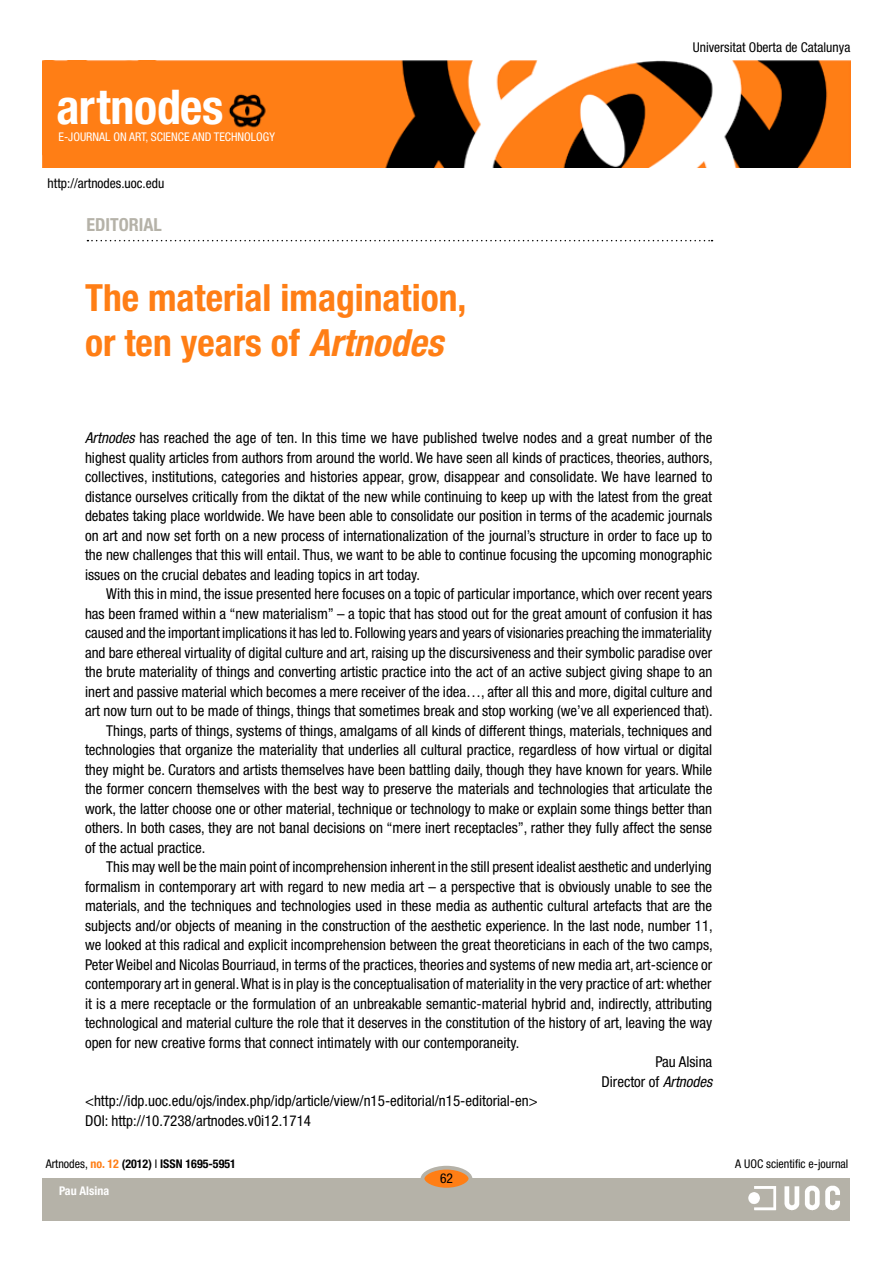
<style>
.page{position:relative;width:893px;height:1263px;background:#fff}
.page>*{position:absolute;margin:0;border:0;box-sizing:border-box;transform-origin:0 0}
.t1{font:700 condensed 48px "Helvetica Neue LT Std";letter-spacing:-.005em;color:#fff}
.t2{font:700 condensed 37.5px/45px "Helvetica Neue LT Std";color:#ff7e15}
.t3{font:700 condensed 18px "Helvetica Neue LT Std";color:#b5b2a8}
.t4{font:condensed 15px/19.5px "Helvetica Neue LT Std";color:#000;text-align:justify}
.t5{font:condensed 13.5px "Helvetica Neue LT Std";color:#000}
.t6{font:condensed 12px "Helvetica Neue LT Std";color:#fff}
.t7{font:700 condensed 12px "Helvetica Neue LT Std";color:#000}
.t8{font:condensed 12px "Helvetica Neue LT Std";color:#000}
.t9{font:700 condensed 12px "Helvetica Neue LT Std";color:#fff}
.s1{font-style:italic}
.s2{font-weight:400}
.s3{color:#ff7e15}
</style>
<div class="page">
<div style="left:43px;top:1178px;width:807px;height:42px;background:#b5b2a8"></div>
<div style="left:422px;top:1168px;width:48px;height:21px;background:#ff7e15;border-radius:50%"></div>
<div style="left:421px;top:1166px;width:51px;height:25px;border:4px solid #b5b2a8;border-radius:50%"></div>
<img style="left:43px;top:61px;width:807px;height:106px">
<svg style="left:87px;top:240px;width:625px;height:1px"></svg>
<h1 class="t1" style="left:56px;top:77px;width:169px">artnodes</h1>
<p class="t6" style="left:58px;top:129px;width:218px">E-JOURNAL ON ART, SCIENCE AND TECHNOLOGY</p>
<p class="t5" style="left:48px;top:176px;width:118px">http://artnodes.uoc.edu</p>
<p class="t3" style="left:87px;top:214px;width:77px">EDITORIAL</p>
<h2 class="t2" style="left:85px;top:275px;width:383px">The material imagination, or ten years of <span class="s1">Artnodes</span></h2>
<p class="t5" style="left:693px;top:40px;width:159px">Universitat Oberta de Catalunya</p>
<p class="t4" style="left:85px;top:428px;width:629px"><span class="s1">Artnodes</span> has reached the age of ten. In this time we have published twelve nodes and a great number of the highest quality articles from authors from around the world. We have seen all kinds of practices, theories, authors, collectives, institutions, categories and histories appear, grow, disappear and consolidate. We have learned to distance ourselves critically from the diktat of the new while continuing to keep up with the latest from the great debates taking place worldwide. We have been able to consolidate our position in terms of the academic journals on art and now set forth on a new process of internationalization of the journal’s structure in order to face up to the new challenges that this will entail. Thus, we want to be able to continue focusing the upcoming monographic issues on the crucial debates and leading topics in art today.</p>
<p class="t4" style="left:106px;top:584px;width:607px">With this in mind, the issue presented here focuses on a topic of particular importance, which over recent years</p>
<p class="t4" style="left:85px;top:604px;width:629px">has been framed within a “new materialism” – a topic that has stood out for the great amount of confusion it has</p>
<p class="t4" style="left:85px;top:623px;width:628px">caused and the important implications it has led to. Following years and years of visionaries preaching the immateriality</p>
<p class="t4" style="left:85px;top:643px;width:629px">and bare ethereal virtuality of digital culture and art, raising up the discursiveness and their symbolic paradise over</p>
<p class="t4" style="left:85px;top:662px;width:629px">the brute materiality of things and converting artistic practice into the act of an active subject giving shape to an</p>
<p class="t4" style="left:85px;top:682px;width:629px">inert and passive material which becomes a mere receiver of the idea…, after all this and more, digital culture and</p>
<p class="t4" style="left:85px;top:701px;width:629px">art now turn out to be made of things, things that sometimes break and stop working (we’ve all experienced that).</p>
<p class="t4" style="left:106px;top:721px;width:607px">Things, parts of things, systems of things, amalgams of all kinds of different things, materials, techniques and</p>
<p class="t4" style="left:85px;top:740px;width:629px">technologies that organize the materiality that underlies all cultural practice, regardless of how virtual or digital</p>
<p class="t4" style="left:85px;top:760px;width:629px">they might be. Curators and artists themselves have been battling daily, though they have known for years. While</p>
<p class="t4" style="left:85px;top:779px;width:629px">the former concern themselves with the best way to preserve the materials and technologies that articulate the</p>
<p class="t4" style="left:85px;top:799px;width:629px">work, the latter choose one or other material, technique or technology to make or explain some things better than</p>
<p class="t4" style="left:85px;top:818px;width:629px">others. In both cases, they are not banal decisions on “mere inert receptacles”, rather they fully affect the sense</p>
<p class="t4" style="left:85px;top:838px;width:122px">of the actual practice.</p>
<p class="t4" style="left:106px;top:857px;width:607px">This may well be the main point of incomprehension inherent in the still present idealist aesthetic and underlying</p>
<p class="t4" style="left:85px;top:877px;width:629px">formalism in contemporary art with regard to new media art – a perspective that is obviously unable to see the</p>
<p class="t4" style="left:85px;top:896px;width:629px">materials, and the techniques and technologies used in these media as authentic cultural artefacts that are the</p>
<p class="t4" style="left:85px;top:916px;width:629px">subjects and/or objects of meaning in the construction of the aesthetic experience. In the last node, number 11,</p>
<p class="t4" style="left:85px;top:935px;width:629px">we looked at this radical and explicit incomprehension between the great theoreticians in each of the two camps,</p>
<p class="t4" style="left:85px;top:955px;width:629px">Peter Weibel and Nicolas Bourriaud, in terms of the practices, theories and systems of new media art, art-science or</p>
<p class="t4" style="left:85px;top:974px;width:628px">contemporary art in general. What is in play is the conceptualisation of materiality in the very practice of art: whether</p>
<p class="t4" style="left:85px;top:994px;width:629px">it is a mere receptacle or the formulation of an unbreakable semantic-material hybrid and, indirectly, attributing</p>
<p class="t4" style="left:85px;top:1013px;width:629px">technological and material culture the role that it deserves in the constitution of the history of art, leaving the way</p>
<p class="t4" style="left:85px;top:1033px;width:436px">open for new creative forms that connect intimately with our contemporaneity.</p>
<p class="t4" style="left:655px;top:1052px;width:58px">Pau Alsina</p>
<p class="t4" style="left:601px;top:1072px;width:112px">Director of <span class="s1">Artnodes</span></p>
<p class="t4" style="left:85px;top:1091px;width:454px">&lt;http://idp.uoc.edu/ojs/index.php/idp/article/view/n15-editorial/n15-editorial-en&gt;</p>
<p class="t4" style="left:85px;top:1111px;width:228px">DOI: http://10.7238/artnodes.v0i12.1714</p>
<p class="t7" style="left:46px;top:1157px;width:192px"><span class="s2">Artnodes,</span> <span class="s3">no. 12</span> (2012) <span class="s2">I</span> ISSN 1695-5951</p>
<p class="t8" style="left:735px;top:1157px;width:115px">A UOC scientific e-journal</p>
<p class="t9" style="left:59px;top:1183px;width:52px">Pau Alsina</p>
<p class="t5" style="left:440px;top:1171px;width:14px">62</p>
</div>
